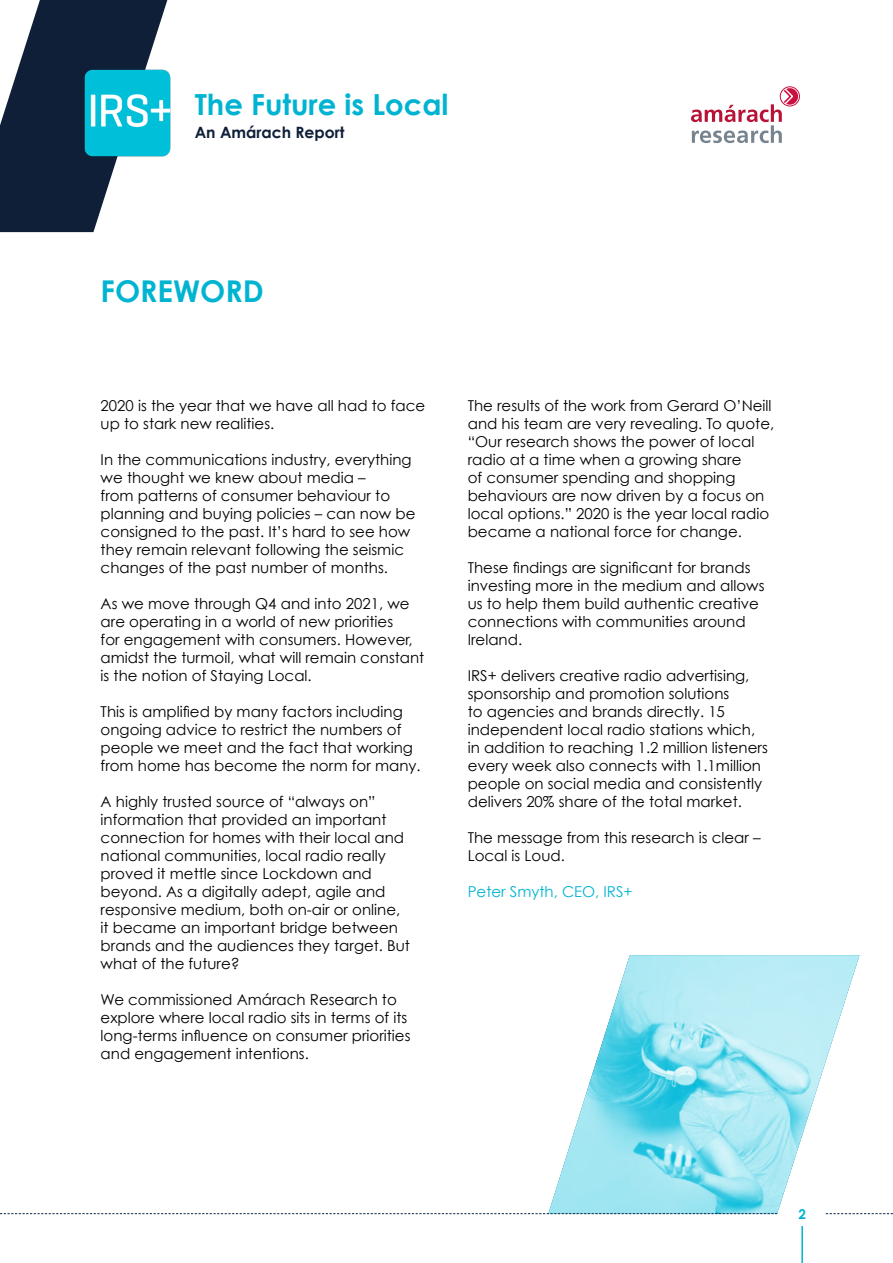
<style>
.page{position:relative;width:893px;height:1263px;background:#fff}
.page>*{position:absolute;margin:0;border:0;box-sizing:border-box;transform-origin:0 0}
.t1{font:700 30px "Century Gothic";color:#00b4d1}
.t2{font:700 29.1px "Century Gothic";color:#00b4d1}
.t3{font:700 15.6px "Century Gothic";color:#0f1f38}
.t4{font:15px/18px "Century Gothic";color:#000}
.t5{font:15px "Century Gothic";color:#00b4d1}
.t6{font:700 13.5px "Century Gothic";color:#00b4d1}
</style>
<div class="page">
<img style="left:548px;top:955px;width:312px;height:259px">
<hr style="left:801px;top:1226px;width:2px;height:37px;background:#00b4d1">
<svg style="left:0;top:0;width:168px;height:232px"></svg>
<div style="left:780px;top:86px;width:20px;height:20px;border:1px solid #c80f3f;border-radius:50%"></div>
<svg style="left:691px;top:88px;width:107px;height:55px"></svg>
<img style="left:81px;top:66px;width:90px;height:94px">
<svg style="left:0;top:1213px;width:777px;height:1px"></svg>
<svg style="left:826px;top:1213px;width:67px;height:1px"></svg>
<h2 class="t2" style="left:195px;top:87px;width:255px">The Future is Local</h2>
<p class="t3" style="left:195px;top:122px;width:151px">An Amárach Report</p>
<h1 class="t1" style="left:101px;top:272px;width:165px">FOREWORD</h1>
<p class="t4" style="left:101px;top:396px;width:326px">2020 is the year that we have all had to face up to stark new realities.</p>
<p class="t4" style="left:101px;top:450px;width:316px">In the communications industry, everything we thought we knew about media –<br>from patterns of consumer behaviour to planning and buying policies – can now be consigned to the past. It’s hard to see how they remain relevant following the seismic changes of the past number of months.</p>
<p class="t4" style="left:101px;top:594px;width:325px">As we move through Q4 and into 2021, we are operating in a world of new priorities<br>for engagement with consumers. However, amidst the turmoil, what will remain constant is the notion of Staying Local.</p>
<p class="t4" style="left:101px;top:702px;width:322px">This is amplified by many factors including ongoing advice to restrict the numbers of people we meet and the fact that working from home has become the norm for many.</p>
<p class="t4" style="left:101px;top:792px;width:311px">A highly trusted source of “always on” information that provided an important connection for homes with their local and national communities, local radio really proved it mettle since Lockdown and beyond. As a digitally adept, agile and responsive medium, both on-air or online, it became an important bridge between brands and the audiences they target. But what of the future?</p>
<p class="t4" style="left:101px;top:990px;width:311px">We commissioned Amárach Research to explore where local radio sits in terms of its long-terms influence on consumer priorities and engagement intentions.</p>
<p class="t4" style="left:468px;top:396px;width:308px">The results of the work from Gerard O’Neill and his team are very revealing. To quote, “Our research shows the power of local radio at a time when a growing share<br>of consumer spending and shopping behaviours are now driven by a focus on local options.” 2020 is the year local radio became a national force for change.</p>
<p class="t4" style="left:468px;top:558px;width:298px">These findings are significant for brands investing more in the medium and allows us to help them build authentic creative connections with communities around Ireland.</p>
<p class="t4" style="left:468px;top:666px;width:302px">IRS+ delivers creative radio advertising, sponsorship and promotion solutions<br>to agencies and brands directly. 15 independent local radio stations which, in addition to reaching 1.2 million listeners every week also connects with 1.1million people on social media and consistently delivers 20% share of the total market.</p>
<p class="t4" style="left:468px;top:828px;width:294px">The message from this research is clear –<br>Local is Loud.</p>
<p class="t5" style="left:468px;top:882px;width:166px">Peter Smyth, CEO, IRS+</p>
<p class="t6" style="left:798px;top:1205px;width:9px">2</p>
</div>
